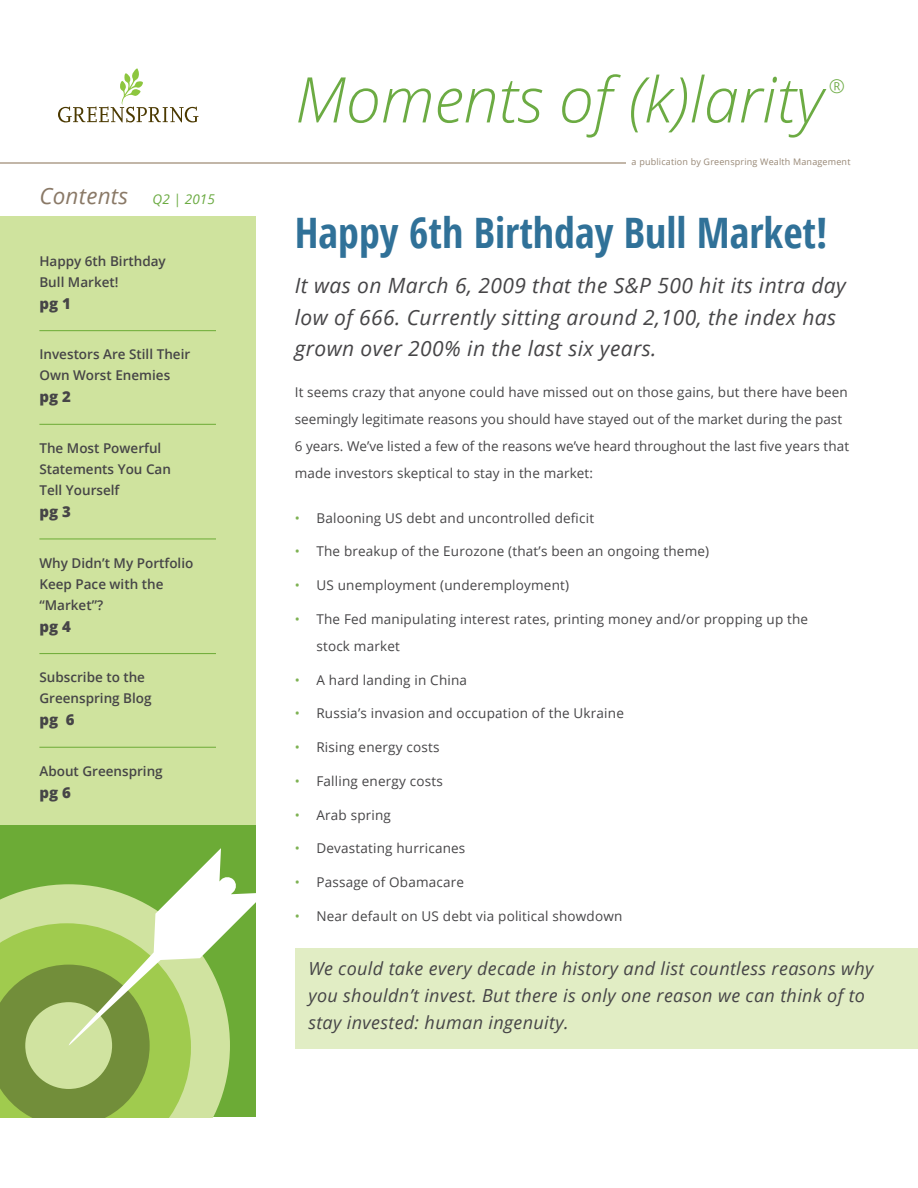
<style>
.page{position:relative;width:918px;height:1188px;background:#fff}
.page>*{position:absolute;margin:0;border:0;box-sizing:border-box;transform-origin:0 0}
.t1{font:italic 300 63px "Open Sans";color:#6cab43}
.t2{font:700 condensed 42px "Open Sans";color:#307198}
.Citation__Big{font:italic 22.5px "Open Sans";letter-spacing:.01em;color:#8a7967}
.Body__Big___Lede{font:italic 21px/31.5px "Open Sans";letter-spacing:.02em;color:#464547}
.t3{font:italic 300 19.2px "Open Sans";color:#6cab43}
.Callout__Body{font:italic 18px/27px "Open Sans";letter-spacing:.02em;color:#464547}
.Page{font:800 15px "Open Sans";color:#464547}
.Page__Last{font:800 15px "Open Sans";color:#464547}
.Body{font:13.5px/27px "Open Sans";letter-spacing:.015em;color:#464547}
.t4{font:600 13.5px/21px "Open Sans";color:#464547}
.t5{font:9px "Open Sans";letter-spacing:.02em;color:#978775}
.s1{font-size:13.5px;color:#6cab43}
.s2{color:#7eb253}
</style>
<div class="page">
<hr style="left:0;top:162px;width:626px;height:2px;background:#c2b6a8">
<div style="left:0;top:216px;width:255px;height:610px;background:#cfe39e"></div>
<div style="left:0;top:826px;width:255px;height:291px;background:#6cab36"></div>
<svg style="left:0;top:848px;width:255px;height:269px"></svg>
<svg style="left:58px;top:68px;width:140px;height:54px"></svg>
<hr style="left:39px;top:330px;width:177px;height:1px;background:#6cab36">
<hr style="left:39px;top:424px;width:177px;height:1px;background:#6cab36">
<hr style="left:39px;top:539px;width:177px;height:1px;background:#6cab36">
<hr style="left:39px;top:653px;width:177px;height:1px;background:#6cab36">
<hr style="left:39px;top:747px;width:177px;height:1px;background:#6cab36">
<div style="left:295px;top:948px;width:623px;height:100px;background:#e1edc4"></div>
<p class="Citation__Big" style="left:39px;top:181px;width:177px">Contents <span class="s1">Q2 | 2015</span></p>
<p class="t4" style="left:39px;top:250px;width:128px">Happy 6th Birthday<br>Bull Market!</p>
<p class="Page" style="left:39px;top:292px;width:33px">pg 1</p>
<p class="t4" style="left:39px;top:344px;width:152px">Investors Are Still Their<br>Own Worst Enemies</p>
<p class="Page" style="left:39px;top:385px;width:33px">pg 2</p>
<p class="t4" style="left:39px;top:437px;width:133px">The Most Powerful<br>Statements You Can<br>Tell Yourself</p>
<p class="Page" style="left:39px;top:500px;width:33px">pg 3</p>
<p class="t4" style="left:39px;top:552px;width:155px">Why Didn’t My Portfolio<br>Keep Pace with the “Market”?</p>
<p class="Page" style="left:39px;top:615px;width:33px">pg 4</p>
<p class="t4" style="left:39px;top:667px;width:114px">Subscribe to the<br>Greenspring Blog</p>
<p class="Page" style="left:39px;top:708px;width:37px">pg 6</p>
<p class="t4" style="left:39px;top:760px;width:125px">About Greenspring</p>
<p class="Page__Last" style="left:39px;top:781px;width:33px">pg 6</p>
<h1 class="t1" style="left:295px;top:56px;width:530px">Moments of (k)larity</h1>
<h3 class="t3" style="left:828px;top:73px;width:18px">®</h3>
<p class="t5" style="left:632px;top:156px;width:220px">a publication by Greenspring Wealth Management</p>
<h1 class="t2" style="left:295px;top:204px;width:534px">Happy 6th Birthday Bull Market!</h1>
<p class="Body__Big___Lede" style="left:295px;top:269px;width:553px">It was on March 6, 2009 that the S&amp;P 500 hit its intra day low of 666. Currently sitting around 2,100, the index has grown over 200% in the last six years.</p>
<p class="Body" style="left:295px;top:378px;width:556px">It seems crazy that anyone could have missed out on those gains, but there have been seemingly legitimate reasons you should have stayed out of the market during the past 6 years. We’ve listed a few of the reasons we’ve heard throughout the last five years that made investors skeptical to stay in the market:</p>
<p class="Body" style="left:295px;top:504px;width:301px"><span class="s2">•</span> Balooning US debt and uncontrolled deficit</p>
<p class="Body" style="left:295px;top:538px;width:416px"><span class="s2">•</span> The breakup of the Eurozone (that’s been an ongoing theme)</p>
<p class="Body" style="left:295px;top:571px;width:276px"><span class="s2">•</span> US unemployment (underemployment)</p>
<p class="Body" style="left:316px;top:605px;width:493px;text-indent:-22px"><span class="s2">•</span> The Fed manipulating interest rates, printing money and/or propping up the stock market</p>
<p class="Body" style="left:295px;top:666px;width:174px"><span class="s2">•</span> A hard landing in China</p>
<p class="Body" style="left:295px;top:700px;width:331px"><span class="s2">•</span> Russia’s invasion and occupation of the Ukraine</p>
<p class="Body" style="left:295px;top:733px;width:146px"><span class="s2">•</span> Rising energy costs</p>
<p class="Body" style="left:295px;top:767px;width:149px"><span class="s2">•</span> Falling energy costs</p>
<p class="Body" style="left:295px;top:801px;width:98px"><span class="s2">•</span> Arab spring</p>
<p class="Body" style="left:295px;top:835px;width:172px"><span class="s2">•</span> Devastating hurricanes</p>
<p class="Body" style="left:295px;top:868px;width:171px"><span class="s2">•</span> Passage of Obamacare</p>
<p class="Body" style="left:295px;top:902px;width:329px"><span class="s2">•</span> Near default on US debt via political showdown</p>
<p class="Callout__Body" style="left:308px;top:955px;width:567px">We could take every decade in history and list countless reasons why you shouldn’t invest. But there is only one reason we can think of to stay invested: human ingenuity.</p>
</div>
